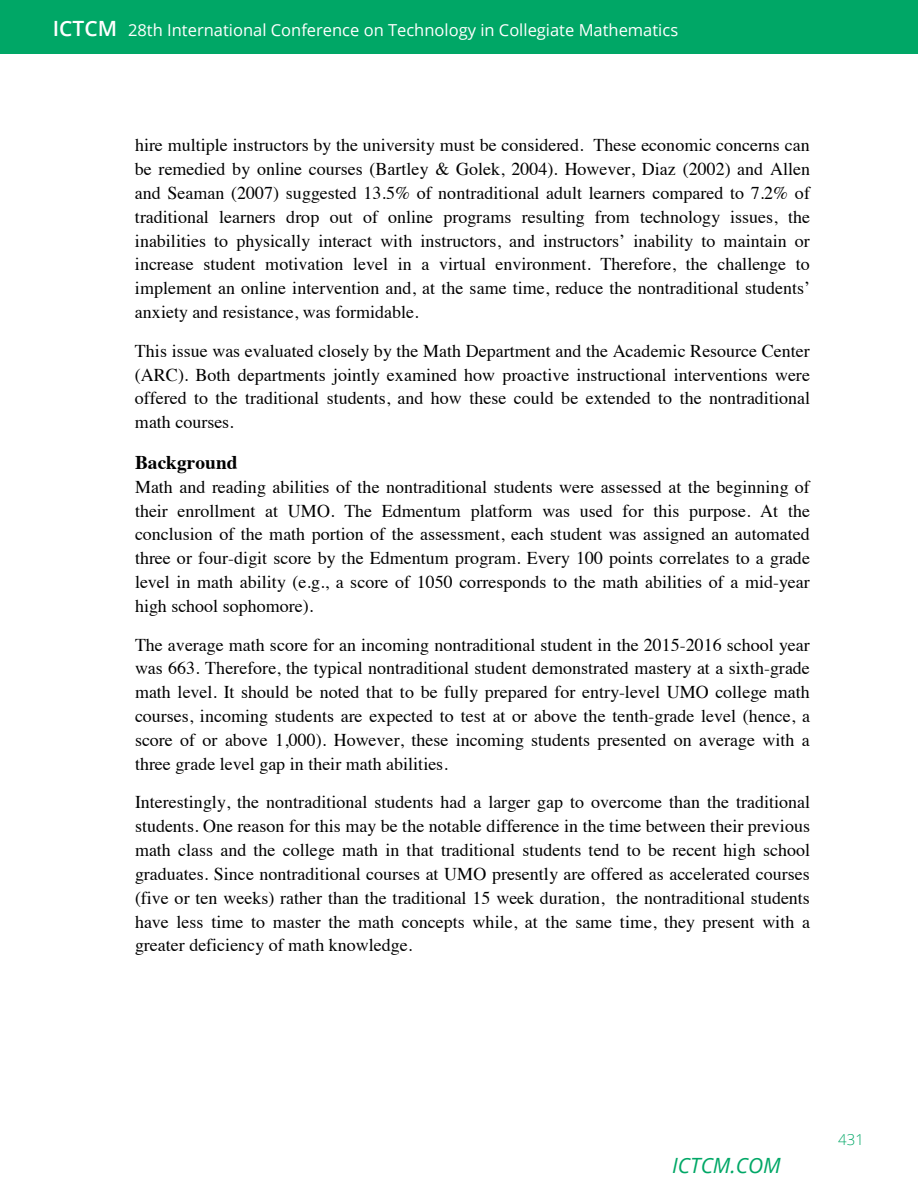
<style>
.page{position:relative;width:918px;height:1188px;background:#fff}
.page>*{position:absolute;margin:0;border:0;box-sizing:border-box;transform-origin:0 0}
.t1{font:italic 21px "Open Sans";color:#00a766}
.t2{font:700 19.5px "Times";color:#000}
.t3{font:18px/23.9px "Times";color:#000;text-align:justify}
.t4{font:16.5px "Open Sans";color:#fff}
.t5{font:300 15px "Open Sans";color:#00a766}
.s1{font-weight:600;font-size:21px}
</style>
<div class="page">
<div style="left:0;top:0;width:918px;height:54px;background:#00a766"></div>
<p class="t4" style="left:53px;top:19px;width:627px"><span class="s1">ICTCM</span> 28th International Conference on Technology in Collegiate Mathematics</p>
<p class="t3" style="left:135px;top:132px;width:677px">hire multiple instructors by the university must be considered. These economic concerns can be remedied by online courses (Bartley &amp; Golek, 2004). However, Diaz (2002) and Allen and Seaman (2007) suggested 13.5% of nontraditional adult learners compared to 7.2% of traditional learners drop out of online programs resulting from technology issues, the inabilities to physically interact with instructors, and instructors’ inability to maintain or increase student motivation level in a virtual environment. Therefore, the challenge to implement an online intervention and, at the same time, reduce the nontraditional students’ anxiety and resistance, was formidable.</p>
<p class="t3" style="left:135px;top:337px;width:677px">This issue was evaluated closely by the Math Department and the Academic Resource Center (ARC). Both departments jointly examined how proactive instructional interventions were offered to the traditional students, and how these could be extended to the nontraditional math courses.</p>
<p class="t2" style="left:135px;top:444px;width:104px">Background</p>
<p class="t3" style="left:135px;top:473px;width:677px">Math and reading abilities of the nontraditional students were assessed at the beginning of their enrollment at UMO. The Edmentum platform was used for this purpose. At the conclusion of the math portion of the assessment, each student was assigned an automated three or four-digit score by the Edmentum program. Every 100 points correlates to a grade level in math ability (e.g., a score of 1050 corresponds to the math abilities of a mid-year high school sophomore).</p>
<p class="t3" style="left:135px;top:631px;width:677px">The average math score for an incoming nontraditional student in the 2015-2016 school year was 663. Therefore, the typical nontraditional student demonstrated mastery at a sixth-grade math level. It should be noted that to be fully prepared for entry-level UMO college math courses, incoming students are expected to test at or above the tenth-grade level (hence, a score of or above 1,000). However, these incoming students presented on average with a three grade level gap in their math abilities.</p>
<p class="t3" style="left:135px;top:789px;width:677px">Interestingly, the nontraditional students had a larger gap to overcome than the traditional students. One reason for this may be the notable difference in the time between their previous math class and the college math in that traditional students tend to be recent high school graduates. Since nontraditional courses at UMO presently are offered as accelerated courses (five or ten weeks) rather than the traditional 15 week duration, the nontraditional students have less time to master the math concepts while, at the same time, they present with a greater deficiency of math knowledge.</p>
<p class="t1" style="left:672px;top:1151px;width:110px">ICTCM.COM</p>
<p class="t5" style="left:838px;top:1130px;width:27px">431</p>
</div>
